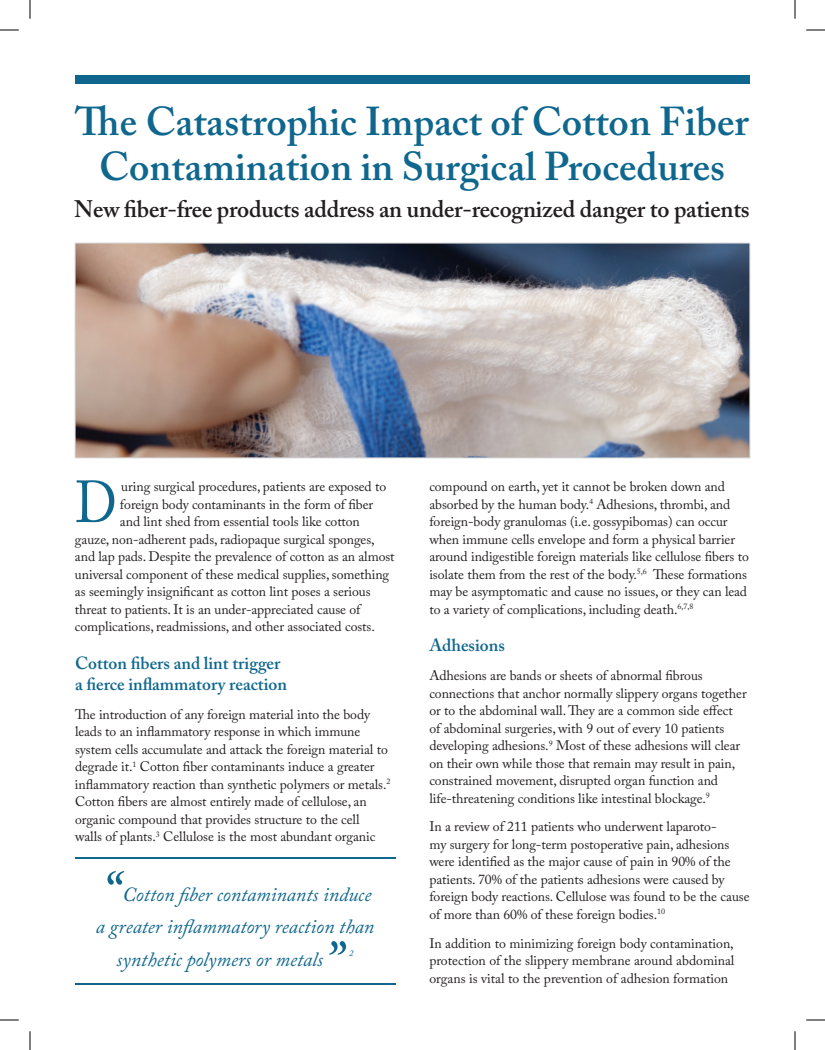
<style>
.page{position:relative;width:825px;height:1050px;background:#fff}
.page>*{position:absolute;margin:0;border:0;box-sizing:border-box;transform-origin:0 0}
.t1{font:italic 60px "Adobe Caslon Pro";color:#0f678e}
.t2{font:58.62px "Adobe Caslon Pro";color:#0f678e;scale:.87 1}
.t3{font:600 40px/45px "Adobe Caslon Pro";color:#0f678e;text-align:center}
.t4{font:600 23.75px "Adobe Caslon Pro";letter-spacing:-.01em;color:#231f20}
.t5{font:italic 20px "Adobe Caslon Pro";color:#0f678e}
.t6{font:600 17.5px/21px "Adobe Caslon Pro";color:#0f678e}
.t7{font:13.75px/17.5px "Adobe Caslon Pro";letter-spacing:-.005em;color:#231f20}
.t8{font:italic 8.75px "Adobe Caslon Pro";color:#0f678e}
</style>
<div class="page">
<div style="left:75px;top:75px;width:675px;height:8px;background:#0f678e"></div>
<hr style="left:75px;top:857px;width:321px;height:2px;background:#0f678e">
<hr style="left:75px;top:983px;width:321px;height:2px;background:#0f678e">
<img style="left:77px;top:245px;width:671px;height:211px">
<div style="left:75px;top:243px;width:675px;height:215px;border:1px solid #d1d2d4"></div>
<svg style="left:0;top:29px;width:19px;height:2px"></svg>
<svg style="left:806px;top:29px;width:19px;height:2px"></svg>
<svg style="left:0;top:1019px;width:19px;height:2px"></svg>
<svg style="left:806px;top:1019px;width:19px;height:2px"></svg>
<svg style="left:29px;top:0;width:2px;height:19px"></svg>
<svg style="left:29px;top:1031px;width:2px;height:19px"></svg>
<svg style="left:794px;top:0;width:2px;height:19px"></svg>
<svg style="left:794px;top:1031px;width:2px;height:19px"></svg>
<h3 class="t3" style="left:75px;top:99px;width:675px">The Catastrophic Impact of Cotton Fiber<br>Contamination in Surgical Procedures</h3>
<h3 class="t4" style="left:74px;top:194px;width:677px">New fiber-free products address an under-recognized danger to patients</h3>
<h2 class="t2" style="left:75px;top:467px;width:49px">D</h2>
<p class="t7" style="left:121px;top:478px;width:267px">uring surgical procedures, patients are exposed to</p>
<p class="t7" style="left:120px;top:495px;width:255px">foreign body contaminants in the form of fiber</p>
<p class="t7" style="left:120px;top:513px;width:241px">and lint shed from essential tools like cotton</p>
<p class="t7" style="left:75px;top:530px;width:301px">gauze, non-adherent pads, radiopaque surgical sponges,</p>
<p class="t7" style="left:75px;top:548px;width:321px">and lap pads. Despite the prevalence of cotton as an almost</p>
<p class="t7" style="left:75px;top:565px;width:316px">universal component of these medical supplies, something</p>
<p class="t7" style="left:75px;top:583px;width:297px">as seemingly insignificant as cotton lint poses a serious</p>
<p class="t7" style="left:75px;top:600px;width:287px">threat to patients. It is an under-appreciated cause of</p>
<p class="t7" style="left:75px;top:618px;width:301px">complications, readmissions, and other associated costs.</p>
<p class="t6" style="left:75px;top:652px;width:214px">Cotton fibers and lint trigger a fierce inflammatory reaction</p>
<p class="t7" style="left:75px;top:705px;width:317px">The introduction of any foreign material into the body leads to an inflammatory response in which immune system cells accumulate and attack the foreign material to degrade it.<sup>1</sup> Cotton fiber contaminants induce a greater inflammatory reaction than synthetic polymers or metals.<sup>2<br></sup>Cotton fibers are almost entirely made of cellulose, an organic compound that provides structure to the cell<br>walls of plants.<sup>3</sup> Cellulose is the most abundant organic</p>
<h1 class="t1" style="left:99px;top:856px;width:21px">“</h1>
<h3 class="t5" style="left:123px;top:882px;width:250px">Cotton fiber contaminants induce</h3>
<h3 class="t5" style="left:96px;top:915px;width:280px">a greater inflammatory reaction than</h3>
<h3 class="t5" style="left:117px;top:947px;width:208px">synthetic polymers or metals</h3>
<h1 class="t1" style="left:323px;top:926px;width:21px">”</h1>
<p class="t8" style="left:349px;top:948px;width:6px">2</p>
<p class="t7" style="left:429px;top:478px;width:321px">compound on earth, yet it cannot be broken down and absorbed by the human body.<sup>4</sup> Adhesions, thrombi, and foreign-body granulomas (i.e. gossypibomas) can occur when immune cells envelope and form a physical barrier around indigestible foreign materials like cellulose fibers to isolate them from the rest of the body.<sup>5,6</sup> These formations may be asymptomatic and cause no issues, or they can lead to a variety of complications, including death.<sup>6,7,8</sup></p>
<p class="t6" style="left:429px;top:635px;width:77px">Adhesions</p>
<p class="t7" style="left:429px;top:667px;width:319px">Adhesions are bands or sheets of abnormal fibrous connections that anchor normally slippery organs together or to the abdominal wall. They are a common side effect of abdominal surgeries, with 9 out of every 10 patients developing adhesions.<sup>9</sup> Most of these adhesions will clear on their own while those that remain may result in pain, constrained movement, disrupted organ function and life-threatening conditions like intestinal blockage.<sup>9</sup></p>
<p class="t7" style="left:429px;top:818px;width:322px">In a review of 211 patients who underwent laparoto-<br>my surgery for long-term postoperative pain, adhesions were identified as the major cause of pain in 90% of the patients. 70% of the patients adhesions were caused by foreign body reactions. Cellulose was found to be the cause of more than 60% of these foreign bodies.<sup>10</sup></p>
<p class="t7" style="left:429px;top:934px;width:307px;text-align:justify">In addition to minimizing foreign body contamination, protection of the slippery membrane around abdominal organs is vital to the prevention of adhesion formation</p>
</div>
